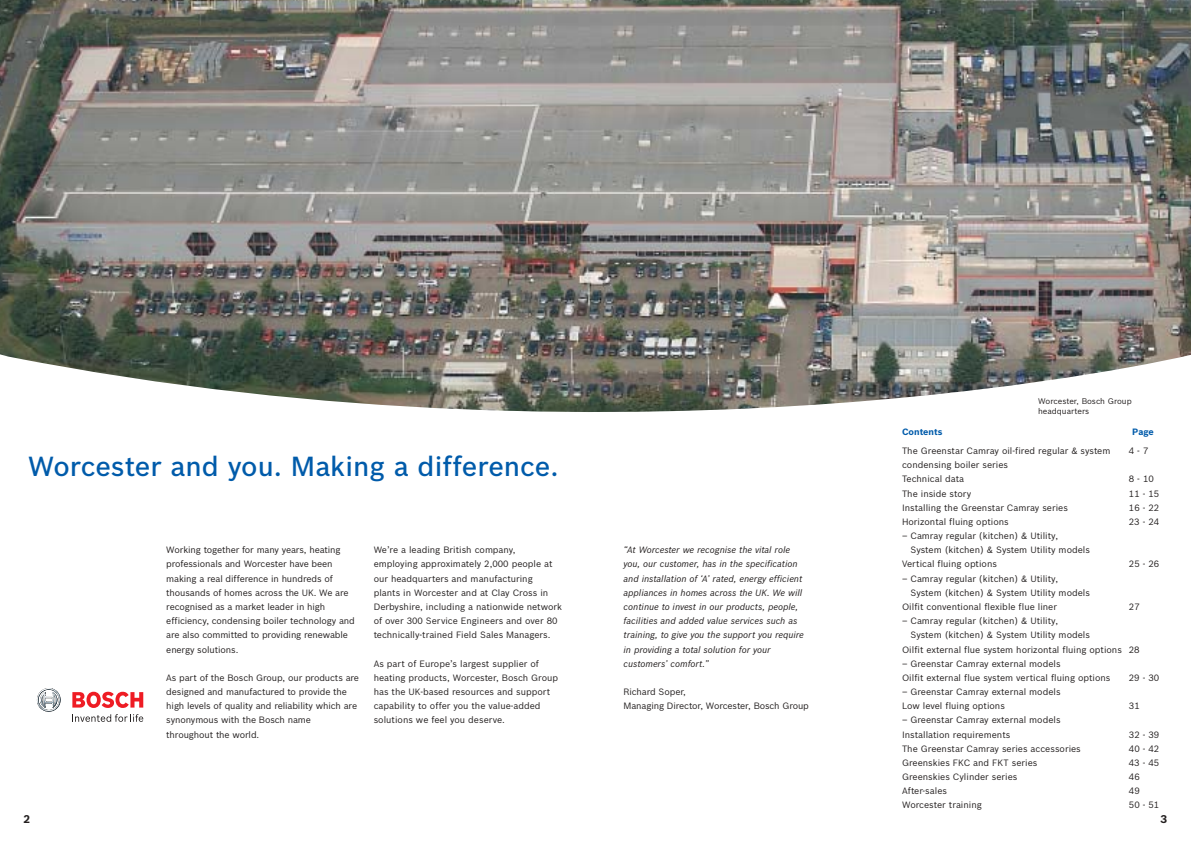
<style>
.page{position:relative;width:1191px;height:842px;background:#fff}
.page>*{position:absolute;margin:0;border:0;box-sizing:border-box;transform-origin:0 0}
.t1{font:500 27px "Bosch Sans";color:#005baa}
.t2{font:700 11px "Bosch Sans";color:#231f1f}
.t3{font:9px/14.2px "Bosch Sans";color:#231f1f}
.t4{font:italic 9px/14.2px "Bosch Sans";letter-spacing:-.005em;color:#231f1f}
.t5{font:700 9px "Bosch Sans";color:#005baa}
.t6{font:8px/10px "Bosch Sans";color:#231f1f}
</style>
<div class="page">
<img style="left:0;top:0;width:1190px;height:20px">
<img style="left:0;top:20px;width:1190px;height:392px">
<svg style="left:37px;top:688px;width:24px;height:24px"></svg>
<svg style="left:72px;top:714px;width:71px;height:8px"></svg>
<svg style="left:72px;top:692px;width:71px;height:16px"></svg>
<h1 class="t1" style="left:28px;top:456px;width:532px">Worcester and you. Making a difference.</h1>
<p class="t3" style="left:166px;top:544px;width:190px">Working together for many years, heating professionals and Worcester have been making a real difference in hundreds of thousands of homes across the UK. We are recognised as a market leader in high efficiency, condensing boiler technology and are also committed to providing renewable energy solutions.</p>
<p class="t3" style="left:166px;top:671px;width:194px">As part of the Bosch Group, our products are designed and manufactured to provide the high levels of quality and reliability which are synonymous with the Bosch name throughout the world.</p>
<p class="t3" style="left:374px;top:544px;width:190px">We’re a leading British company,<br>employing approximately 2,000 people at our headquarters and manufacturing<br>plants in Worcester and at Clay Cross in Derbyshire, including a nationwide network of over 300 Service Engineers and over 80 technically-trained Field Sales Managers.</p>
<p class="t3" style="left:374px;top:657px;width:186px">As part of Europe’s largest supplier of heating products, Worcester, Bosch Group has the UK-based resources and support capability to offer you the value-added solutions we feel you deserve.</p>
<p class="t4" style="left:623px;top:544px;width:182px">“At Worcester we recognise the vital role you, our customer, has in the specification and installation of ‘A’ rated, energy efficient appliances in homes across the UK. We will continue to invest in our products, people, facilities and added value services such as training, to give you the support you require in providing a total solution for your customers’ comfort.”</p>
<p class="t3" style="left:623px;top:686px;width:187px">Richard Soper,<br>Managing Director, Worcester, Bosch Group</p>
<p class="t6" style="left:1038px;top:397px;width:95px">Worcester, Bosch Group headquarters</p>
<p class="t5" style="left:902px;top:428px;width:42px">Contents</p>
<p class="t5" style="left:1132px;top:428px;width:23px">Page</p>
<p class="t3" style="left:902px;top:445px;width:210px">The Greenstar Camray oil-fired regular &amp; system</p>
<p class="t3" style="left:1129px;top:445px;width:21px">4 - 7</p>
<p class="t3" style="left:902px;top:459px;width:107px">condensing boiler series<br>Technical data</p>
<p class="t3" style="left:1128px;top:473px;width:26px">8 - 10</p>
<p class="t3" style="left:902px;top:487px;width:71px">The inside story</p>
<p class="t3" style="left:1128px;top:487px;width:32px">11 - 15</p>
<p class="t3" style="left:902px;top:501px;width:167px">Installing the Greenstar Camray series</p>
<p class="t3" style="left:1129px;top:501px;width:32px">16 - 22</p>
<p class="t3" style="left:902px;top:515px;width:108px">Horizontal fluing options</p>
<p class="t3" style="left:1128px;top:515px;width:32px">23 - 24</p>
<p class="t3" style="left:902px;top:530px;width:157px">– Camray regular (kitchen) &amp; Utility,</p>
<p class="t3" style="left:910px;top:544px;width:181px">System (kitchen) &amp; System Utility models</p>
<p class="t3" style="left:902px;top:558px;width:96px">Vertical fluing options</p>
<p class="t3" style="left:1128px;top:558px;width:32px">25 - 26</p>
<p class="t3" style="left:902px;top:572px;width:157px">– Camray regular (kitchen) &amp; Utility,</p>
<p class="t3" style="left:910px;top:586px;width:181px">System (kitchen) &amp; System Utility models</p>
<p class="t3" style="left:902px;top:600px;width:156px">Oilfit conventional flexible flue liner</p>
<p class="t3" style="left:1129px;top:600px;width:12px">27</p>
<p class="t3" style="left:902px;top:615px;width:157px">– Camray regular (kitchen) &amp; Utility,</p>
<p class="t3" style="left:910px;top:629px;width:181px">System (kitchen) &amp; System Utility models</p>
<p class="t3" style="left:902px;top:643px;width:239px">Oilfit external flue system horizontal fluing options 28</p>
<p class="t3" style="left:902px;top:657px;width:210px">– Greenstar Camray external models<br>Oilfit external flue system vertical fluing options</p>
<p class="t3" style="left:1128px;top:671px;width:32px">29 - 30</p>
<p class="t3" style="left:902px;top:685px;width:160px">– Greenstar Camray external models<br>Low level fluing options</p>
<p class="t3" style="left:902px;top:714px;width:160px">– Greenstar Camray external models<br>Installation requirements</p>
<p class="t3" style="left:1128px;top:700px;width:12px">31</p>
<p class="t3" style="left:1129px;top:728px;width:32px">32 - 39</p>
<p class="t3" style="left:902px;top:742px;width:180px">The Greenstar Camray series accessories</p>
<p class="t3" style="left:1128px;top:742px;width:32px">40 - 42</p>
<p class="t3" style="left:902px;top:756px;width:137px">Greenskies FKC and FKT series</p>
<p class="t3" style="left:1128px;top:756px;width:32px">43 - 45</p>
<p class="t3" style="left:902px;top:771px;width:117px">Greenskies Cylinder series</p>
<p class="t3" style="left:1129px;top:771px;width:12px">46</p>
<p class="t3" style="left:902px;top:785px;width:46px">After-sales</p>
<p class="t3" style="left:1129px;top:785px;width:12px">49</p>
<p class="t3" style="left:902px;top:799px;width:81px">Worcester training</p>
<p class="t3" style="left:1128px;top:799px;width:32px">50 - 51</p>
<p class="t2" style="left:23px;top:815px;width:8px">2</p>
<p class="t2" style="left:1160px;top:815px;width:8px">3</p>
</div>
